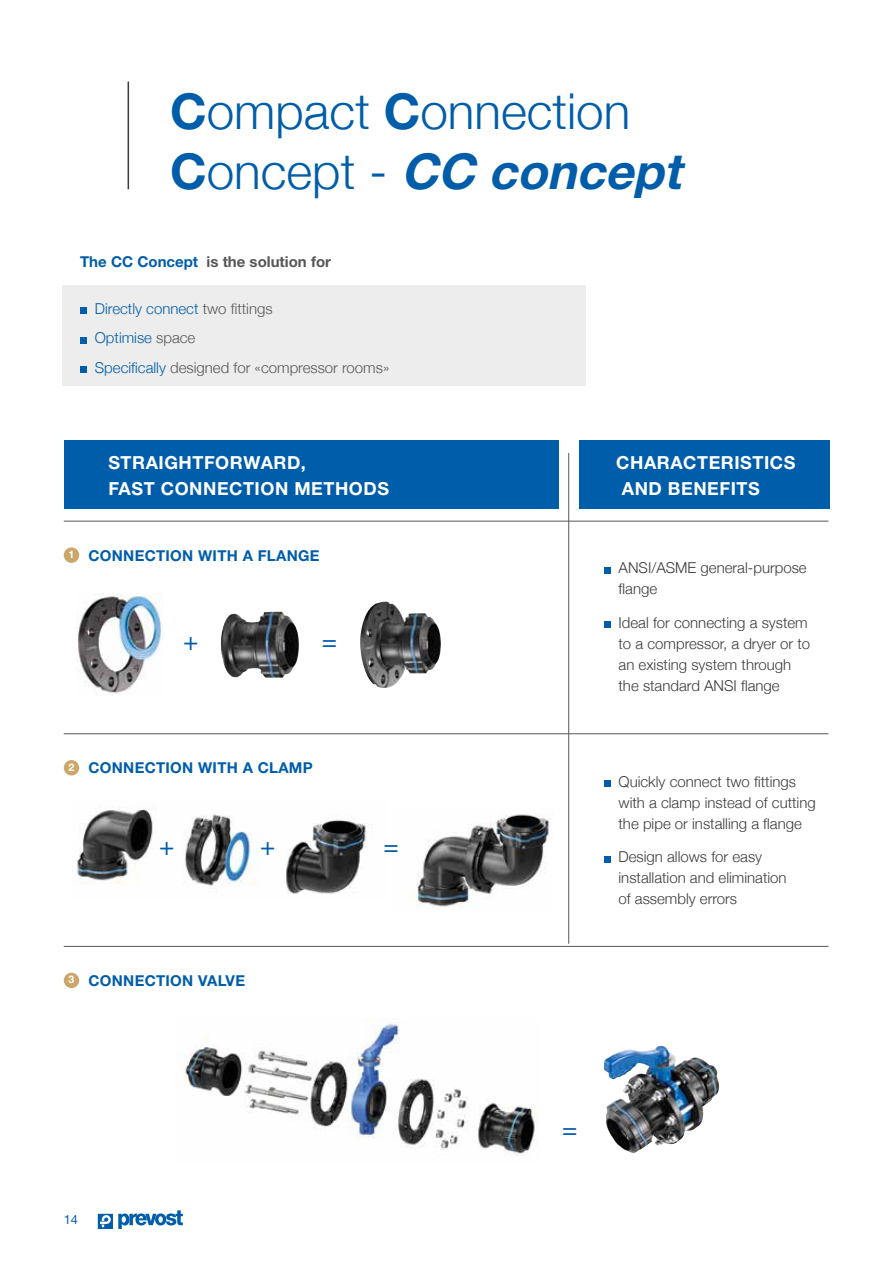
<style>
.page{position:relative;width:893px;height:1263px;background:#fff}
.page>*{position:absolute;margin:0;border:0;box-sizing:border-box;transform-origin:0 0}
.t1{font:300 49.5px "Helvetica Neue";color:#005da9}
.t2{font:italic 700 49.5px "Helvetica Neue LT Std";color:#005da9}
.t3{font:25.5px "Helvetica Neue LT Std";color:#005da9}
.t4{font:700 18px/25.5px "Helvetica Neue LT Std";letter-spacing:.03em;color:#fff}
.t5{font:300 15px/21px "Helvetica Neue";color:#3c3c3b}
.t6{font:300 15px/29.5px "Helvetica Neue";color:#575756}
.t7{font:700 15px "Helvetica Neue LT Std";letter-spacing:.02em;color:#005da9}
.t8{font:700 15px "Helvetica Neue LT Std";color:#575756}
.t9{font:12.75px "Helvetica Neue";color:#005da9}
.s1{font-family:"Helvetica Neue LT Std";font-weight:700}
.s2{font-style:normal}
.s3{font-family:"Helvetica Neue";font-weight:300;font-style:normal}
.s4{color:#005da9}
</style>
<div class="page">
<svg style="left:98px;top:1210px;width:85px;height:19px"></svg>
<div style="left:63px;top:285px;width:522px;height:101px;background:#ededed"></div>
<div style="left:80px;top:308px;width:7px;height:6px;background:#005da9"></div>
<div style="left:80px;top:337px;width:7px;height:6px;background:#005da9"></div>
<div style="left:80px;top:367px;width:7px;height:6px;background:#005da9"></div>
<div style="left:579px;top:440px;width:250px;height:68px;background:#005da9"></div>
<div style="left:64px;top:440px;width:494px;height:68px;background:#005da9"></div>
<hr style="left:568px;top:453px;width:1px;height:491px;background:#575756">
<hr style="left:64px;top:733px;width:764px;height:1px;background:#575756">
<div style="left:64px;top:760px;width:15px;height:15px;background:#cba769;border-radius:50%"></div>
<svg style="left:604px;top:780px;width:6px;height:6px"></svg>
<svg style="left:604px;top:856px;width:6px;height:6px"></svg>
<img style="left:72px;top:808px;width:301px;height:86px">
<img style="left:408px;top:814px;width:141px;height:94px">
<hr style="left:64px;top:521px;width:764px;height:1px;background:#575756">
<div style="left:64px;top:547px;width:15px;height:16px;background:#cba769;border-radius:50%"></div>
<svg style="left:604px;top:567px;width:6px;height:6px"></svg>
<svg style="left:604px;top:622px;width:6px;height:6px"></svg>
<img style="left:77px;top:593px;width:85px;height:103px">
<img style="left:221px;top:612px;width:78px;height:66px">
<img style="left:360px;top:602px;width:81px;height:86px">
<hr style="left:64px;top:946px;width:764px;height:1px;background:#575756">
<div style="left:64px;top:973px;width:15px;height:15px;background:#cba769;border-radius:50%"></div>
<img style="left:183px;top:1018px;width:356px;height:138px">
<img style="left:604px;top:1046px;width:56px;height:107px">
<hr style="left:128px;top:81px;width:1px;height:108px;background:#3c3c3b">
<h1 class="t1" style="left:170px;top:72px;width:462px"><span class="s1">C</span>ompact <span class="s1">C</span>onnection</h1>
<h1 class="t2" style="left:170px;top:141px;width:525px"><span class="s2">C</span> <span class="s3">o n c e p t -</span> CC concept</h1>
<p class="t8" style="left:80px;top:253px;width:252px"><span class="s4">The CC Concept</span> is the solution for</p>
<p class="t6" style="left:95px;top:293px;width:296px"><span class="s4">Directly connect</span> two fittings<br><span class="s4">Optimise</span> space<br><span class="s4">Specifically</span> designed for «compressor rooms»</p>
<p class="t4" style="left:108px;top:450px;width:282px">STRAIGHTFORWARD,<br>FAST CONNECTION METHODS</p>
<p class="t4" style="left:622px;top:450px;width:175px;text-indent:-6px">CHARACTERISTICS<br>AND BENEFITS</p>
<p class="t7" style="left:69px;top:546px;width:252px"><sup>1</sup> CONNECTION WITH A FLANGE</p>
<h2 class="t3" style="left:183px;top:626px;width:17px">+</h2>
<h2 class="t3" style="left:322px;top:626px;width:17px">=</h2>
<p class="t7" style="left:69px;top:759px;width:246px"><sup>2</sup> CONNECTION WITH A CLAMP</p>
<h2 class="t3" style="left:159px;top:831px;width:17px">+</h2>
<h2 class="t3" style="left:260px;top:831px;width:17px">=+</h2>
<h2 class="t3" style="left:383px;top:831px;width:17px">=</h2>
<p class="t7" style="left:69px;top:971px;width:178px"><sup>3</sup> CONNECTION VALVE</p>
<p class="t9" style="left:64px;top:1210px;width:16px">14</p>
<p class="t5" style="left:618px;top:556px;width:190px">ANSI/ASME general-purpose flange</p>
<p class="t5" style="left:618px;top:611px;width:193px">Ideal for connecting a system to a compressor, a dryer or to an existing system through the standard ANSI flange</p>
<p class="t5" style="left:618px;top:769px;width:199px">Quickly connect two fittings with a clamp instead of cutting the pipe or installing a flange</p>
<p class="t5" style="left:618px;top:845px;width:170px">Design allows for easy installation and elimination of assembly errors</p>
<h2 class="t3" style="left:562px;top:1113px;width:17px">=</h2>
</div>
